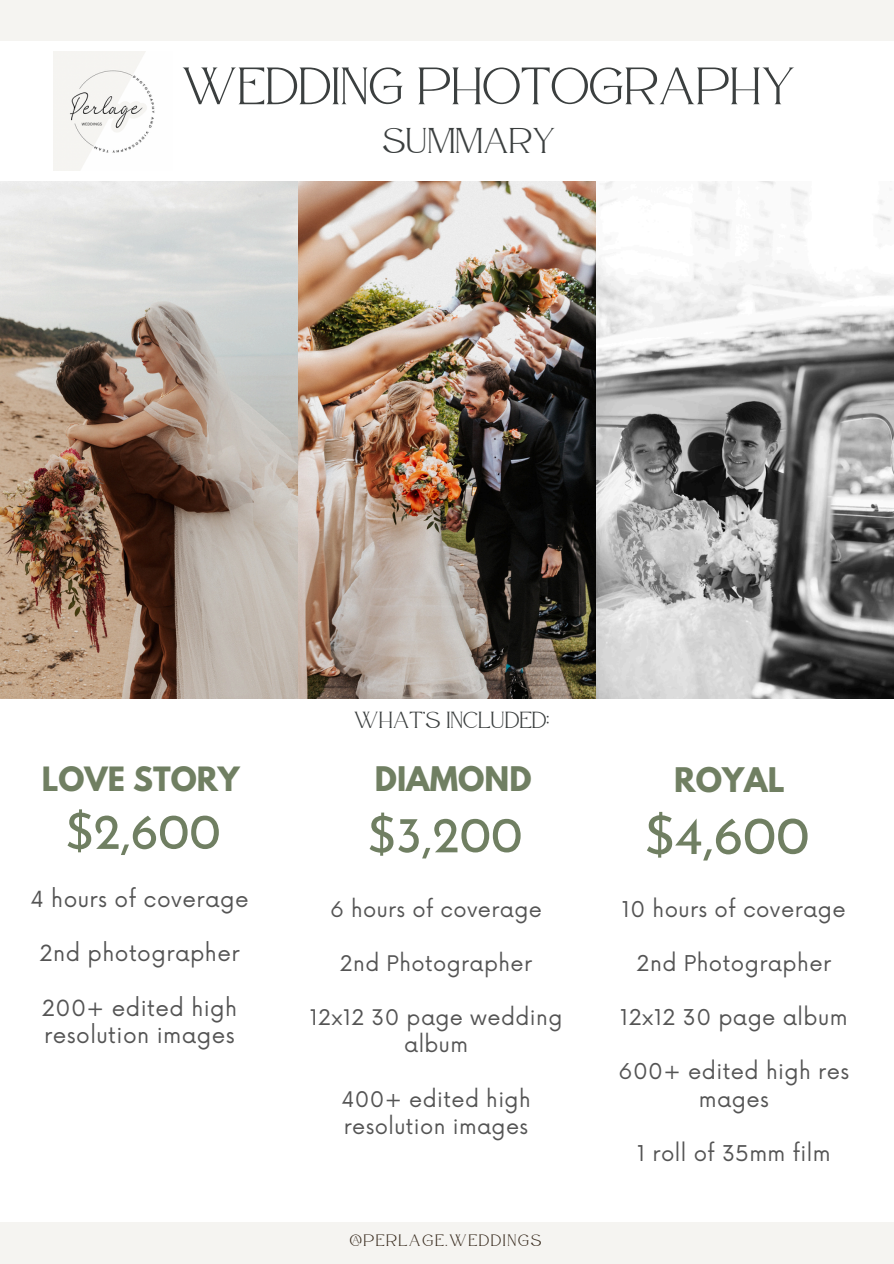
<style>
.page{position:relative;width:894px;height:1264px;background:#fff}
.page>*{position:absolute;margin:0;border:0;box-sizing:border-box;transform-origin:0 0}
.t1{font:53.25px "Josefin Sans";color:#707f62}
.t2{font:52.35px "Atteron";color:#3b3f3f}
.t3{font:50.25px "Josefin Sans";color:#707f62}
.t4{font:50.1px "Josefin Sans";color:#707f62}
.t5{font:35.7px "Atteron";color:#3b3f3f}
.t6{font:700 30px "League Spartan";color:#707f62}
.t7{font:700 29.7px "League Spartan";color:#707f62}
.t8{font:23.25px "Atteron";color:#3b3f3f}
.t9{font:21.6px/27px "Now";letter-spacing:.02em;color:#545454}
.t10{font:21.3px/27px "Now";letter-spacing:.02em;color:#545454;text-align:center}
.t11{font:21px/27px "Now";letter-spacing:.02em;color:#545454;text-align:center}
.t12{font:16.5px "Atteron";letter-spacing:.1em;color:#392c1f}
</style>
<div class="page">
<img style="left:0;top:181px;width:893px;height:517px">
<img style="left:54px;top:52px;width:101px;height:119px">
<div style="left:0;top:0;width:893px;height:41px;background:#f5f4f1"></div>
<div style="left:0;top:1222px;width:893px;height:41px;background:#f5f4f1"></div>
<h1 class="t2" style="left:181px;top:55px;width:615px">WEDDING PHOTOGRAPHY</h1>
<h5 class="t5" style="left:382px;top:120px;width:174px">SUMMARY</h5>
<p class="t7" style="left:42px;top:764px;width:199px">LOVE STORY</p>
<h3 class="t4" style="left:65px;top:811px;width:157px">$2,600</h3>
<h1 class="t9" style="left:30px;top:887px;width:220px">4 hours of coverage</h1>
<h2 class="t9" style="left:39px;top:941px;width:202px">2nd photographer</h2>
<h4 class="t9" style="left:42px;top:995px;width:197px">200+ edited high resolution images</h4>
<h5 class="t8" style="left:354px;top:706px;width:197px">WHAT’S INCLUDED:</h5>
<h5 class="t6" style="left:375px;top:764px;width:158px">DIAMOND</h5>
<h1 class="t3" style="left:367px;top:814px;width:157px">$3,200</h1>
<h5 class="t11" style="left:330px;top:897px;width:213px">6 hours of coverage</h5>
<h5 class="t11" style="left:340px;top:951px;width:194px">2nd Photographer</h5>
<h5 class="t11" style="left:309px;top:1005px;width:254px">12x12 30 page wedding album</h5>
<h3 class="t11" style="left:341px;top:1086px;width:190px;text-align:left">400+ edited high resolution images</h3>
<p class="t12" style="left:349px;top:1230px;width:193px">@PERLAGE.WEDDINGS</p>
<h5 class="t6" style="left:674px;top:765px;width:112px">ROYAL</h5>
<h5 class="t1" style="left:644px;top:814px;width:167px">$4,600</h5>
<h5 class="t10" style="left:621px;top:897px;width:225px">10 hours of coverage</h5>
<h5 class="t10" style="left:636px;top:951px;width:196px">2nd Photographer</h5>
<h5 class="t10" style="left:620px;top:1005px;width:229px">12x12 30 page album</h5>
<h3 class="t10" style="left:618px;top:1059px;width:232px">600+ edited high res mages</h3>
<h1 class="t10" style="left:637px;top:1140px;width:195px">1 roll of 35mm film</h1>
</div>
